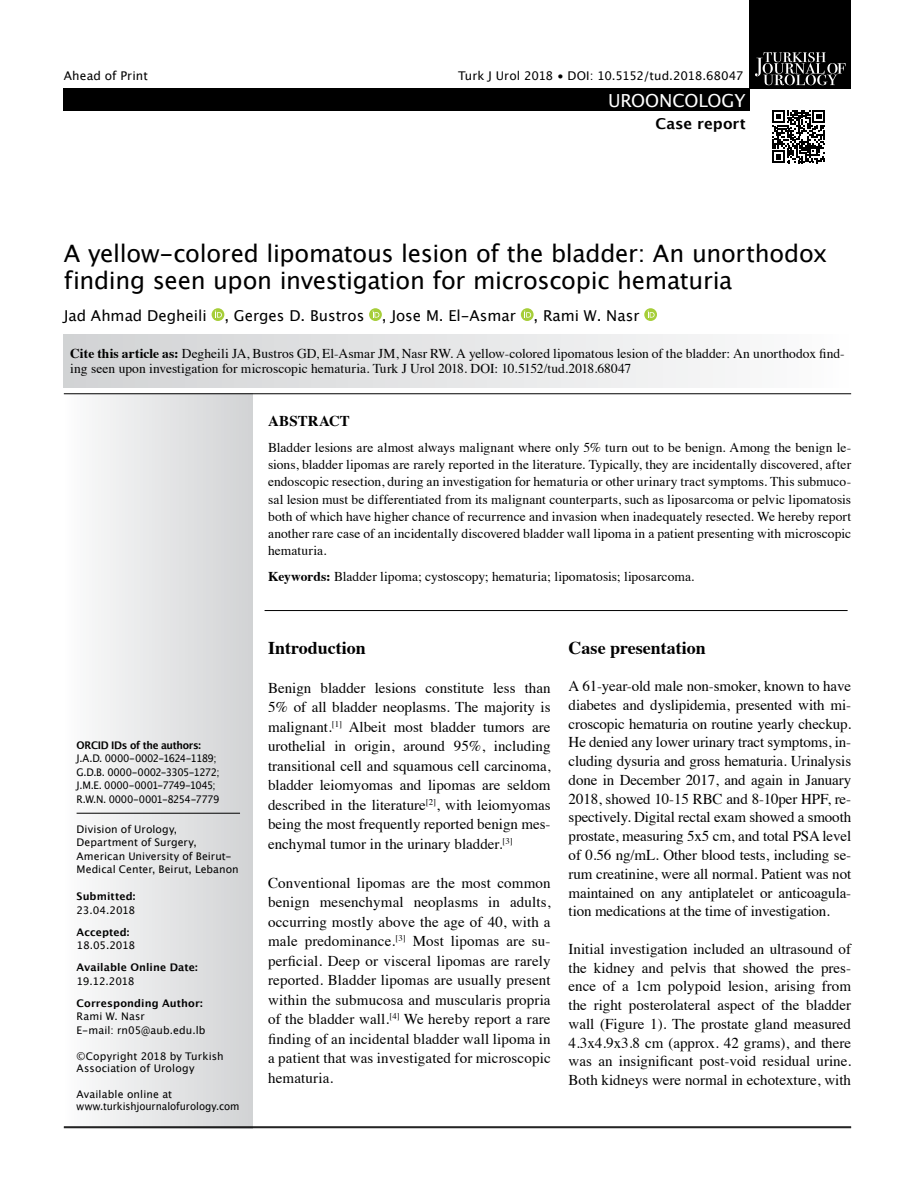
<style>
.page{position:relative;width:915px;height:1191px;background:#fff}
.page>*{position:absolute;margin:0;border:0;box-sizing:border-box;transform-origin:0 0}
.t1{font:24px/27px "Lucida Grande";letter-spacing:-.01em;color:#000}
.t2{font:700 18px "Times";color:#000}
.t3{font:18px "Lucida Grande";letter-spacing:-.005em;color:#fff}
.t4{font:15px/18.8px "Times";color:#000;text-align:justify}
.t5{font:15px "Lucida Grande";color:#000}
.t6{font:700 15px "Lucida Grande";letter-spacing:.005em;color:#000}
.t7{font:700 15px "Times";letter-spacing:.01em;color:#000}
.t8{font:13.5px/17.2px "Times";color:#000}
.t9{font:12px "Lucida Grande";letter-spacing:-.015em;color:#000}
.t10{font:12px "Lucida Grande";letter-spacing:.005em;color:#000}
.t11{font:10.5px/13.5px "Lucida Grande";color:#000}
.t12{font:10.5px/13.5px "Lucida Grande";letter-spacing:-.045em;color:#000;scale:.95 1}
.t13{font:700 10.5px "Lucida Grande";letter-spacing:.005em;color:#000}
.t14{font:700 10.5px "Lucida Grande";letter-spacing:-.03em;color:#000;scale:.95 1}
.s1{font-weight:700}
</style>
<div class="page">
<div style="left:749px;top:0;width:101px;height:89px;background:#000"></div>
<div style="left:64px;top:88px;width:685px;height:23px;background:#000"></div>
<svg style="left:755px;top:52px;width:90px;height:33px"></svg>
<svg style="left:772px;top:110px;width:53px;height:53px"></svg>
<div style="left:64px;top:393px;width:189px;height:735px;background:linear-gradient(to right,#fcfcfc,#d1d2d4)"></div>
<svg style="left:211px;top:308px;width:13px;height:13px"></svg>
<svg style="left:215px;top:310px;width:7px;height:7px"></svg>
<svg style="left:369px;top:308px;width:13px;height:13px"></svg>
<svg style="left:372px;top:310px;width:7px;height:7px"></svg>
<svg style="left:520px;top:308px;width:13px;height:13px"></svg>
<svg style="left:524px;top:310px;width:7px;height:7px"></svg>
<svg style="left:644px;top:308px;width:12px;height:13px"></svg>
<svg style="left:647px;top:310px;width:7px;height:7px"></svg>
<hr style="left:64px;top:393px;width:786px;height:1px;background:#000">
<hr style="left:64px;top:1127px;width:786px;height:1px;background:#000">
<hr style="left:64px;top:1126px;width:786px;height:1px;background:#000">
<div style="left:64px;top:334px;width:786px;height:53px;background:linear-gradient(to right,#d1d2d4,#fcfcfc)"></div>
<hr style="left:77px;top:813px;width:163px;height:1px;background:#000">
<hr style="left:264px;top:610px;width:583px;height:1px;background:#000">
<p class="t10" style="left:64px;top:69px;width:86px">Ahead of Print</p>
<p class="t9" style="left:458px;top:69px;width:286px">Turk J Urol 2018 • DOI: 10.5152/tud.2018.68047</p>
<p class="t3" style="left:608px;top:90px;width:139px">UROONCOLOGY</p>
<p class="t6" style="left:655px;top:112px;width:92px">Case report</p>
<h1 class="t1" style="left:64px;top:240px;width:765px">A yellow-colored lipomatous lesion of the bladder: An unorthodox finding seen upon investigation for microscopic hematuria</h1>
<p class="t5" style="left:64px;top:307px;width:577px">Jad Ahmad Degheili , Gerges D. Bustros , Jose M. El-Asmar , Rami W. Nasr</p>
<p class="t8" style="left:70px;top:345px;width:775px;line-height:15px"><span class="s1">Cite this article as:</span> Degheili JA, Bustros GD, El-Asmar JM, Nasr RW. A yellow-colored lipomatous lesion of the bladder: An unorthodox find&shy;ing seen upon investigation for microscopic hematuria. Turk J Urol 2018. DOI: 10.5152/tud.2018.68047</p>
<p class="t14" style="left:77px;top:736px;width:132px">ORCID IDs of the authors:</p>
<p class="t12" style="left:77px;top:752px;width:152px">J.A.D. 0000-0002-1624-1189;<br>G.D.B. 0000-0002-3305-1272;<br>J.M.E. 0000-0001-7749-1045;<br>R.W.N. 0000-0001-8254-7779</p>
<p class="t11" style="left:77px;top:822px;width:164px">Division of Urology,<br>Department of Surgery,<br>American University of Beirut-<br>Medical Center, Beirut, Lebanon</p>
<p class="t13" style="left:77px;top:887px;width:60px">Submitted:</p>
<p class="t11" style="left:77px;top:903px;width:60px">23.04.2018</p>
<p class="t13" style="left:77px;top:923px;width:54px">Accepted:</p>
<p class="t11" style="left:77px;top:938px;width:60px">18.05.2018</p>
<p class="t13" style="left:77px;top:958px;width:123px">Available Online Date:</p>
<p class="t11" style="left:77px;top:974px;width:59px">19.12.2018</p>
<p class="t13" style="left:77px;top:994px;width:128px">Corresponding Author:</p>
<p class="t11" style="left:77px;top:1009px;width:130px">Rami W. Nasr<br>E-mail: rn05@aub.edu.lb</p>
<p class="t11" style="left:77px;top:1049px;width:148px;line-height:12.6px">©Copyright 2018 by Turkish<br>Association of Urology</p>
<p class="t11" style="left:77px;top:1087px;width:164px;line-height:12.6px">Available online at www.turkishjournalofurology.com</p>
<p class="t7" style="left:268px;top:406px;width:83px">ABSTRACT</p>
<p class="t8" style="left:268px;top:437px;width:584px;text-align:justify">Bladder lesions are almost always malignant where only 5% turn out to be benign. Among the benign le&shy;sions, bladder lipomas are rarely reported in the literature. Typically, they are incidentally discovered, after endoscopic resection, during an investigation for hematuria or other urinary tract symptoms. This submuco&shy;sal lesion must be differentiated from its malignant counterparts, such as liposarcoma or pelvic lipomatosis both of which have higher chance of recurrence and invasion when inadequately resected. We hereby report another rare case of an incidentally discovered bladder wall lipoma in a patient presenting with microscopic hematuria.</p>
<p class="t8" style="left:268px;top:567px;width:427px"><span class="s1">Keywords:</span> Bladder lipoma; cystoscopy; hematuria; lipomatosis; liposarcoma.</p>
<p class="t2" style="left:268px;top:630px;width:99px">Introduction</p>
<p class="t4" style="left:268px;top:676px;width:284px;line-height:19.5px">Benign bladder lesions constitute less than 5% of all bladder neoplasms. The majority is malignant.<sup>[1]</sup> Albeit most bladder tumors are urothelial in origin, around 95%, including transitional cell and squamous cell carcinoma, bladder leiomyomas and lipomas are seldom described in the literature<sup>[2]</sup>, with leiomyomas being the most frequently reported benign mes&shy;enchymal tumor in the urinary bladder.<sup>[3]</sup></p>
<p class="t4" style="left:268px;top:871px;width:284px;line-height:19.5px">Conventional lipomas are the most common benign mesenchymal neoplasms in adults, occurring mostly above the age of 40, with a male predominance.<sup>[3]</sup> Most lipomas are su&shy;perficial. Deep or visceral lipomas are rarely reported. Bladder lipomas are usually present within the submucosa and muscularis propria of the bladder wall.<sup>[4]</sup> We hereby report a rare finding of an incidental bladder wall lipoma in a patient that was investigated for microscopic hematuria.</p>
<p class="t2" style="left:568px;top:630px;width:139px">Case presentation</p>
<p class="t4" style="left:568px;top:675px;width:284px">A 61-year-old male non-smoker, known to have diabetes and dyslipidemia, presented with mi&shy;croscopic hematuria on routine yearly checkup.<br>He denied any lower urinary tract symptoms, in&shy;cluding dysuria and gross hematuria. Urinalysis done in December 2017, and again in January 2018, showed 10-15 RBC and 8-10per HPF, re&shy;spectively. Digital rectal exam showed a smooth prostate, measuring 5x5 cm, and total PSA level of 0.56 ng/mL. Other blood tests, including se&shy;rum creatinine, were all normal. Patient was not maintained on any antiplatelet or anticoagula&shy;tion medications at the time of investigation.</p>
<p class="t4" style="left:568px;top:938px;width:284px">Initial investigation included an ultrasound of the kidney and pelvis that showed the pres&shy;ence of a 1cm polypoid lesion, arising from the right posterolateral aspect of the bladder wall (Figure 1). The prostate gland measured 4.3x4.9x3.8 cm (approx. 42 grams), and there was an insignificant post-void residual urine.<br>Both kidneys were normal in echotexture, with</p>
</div>
